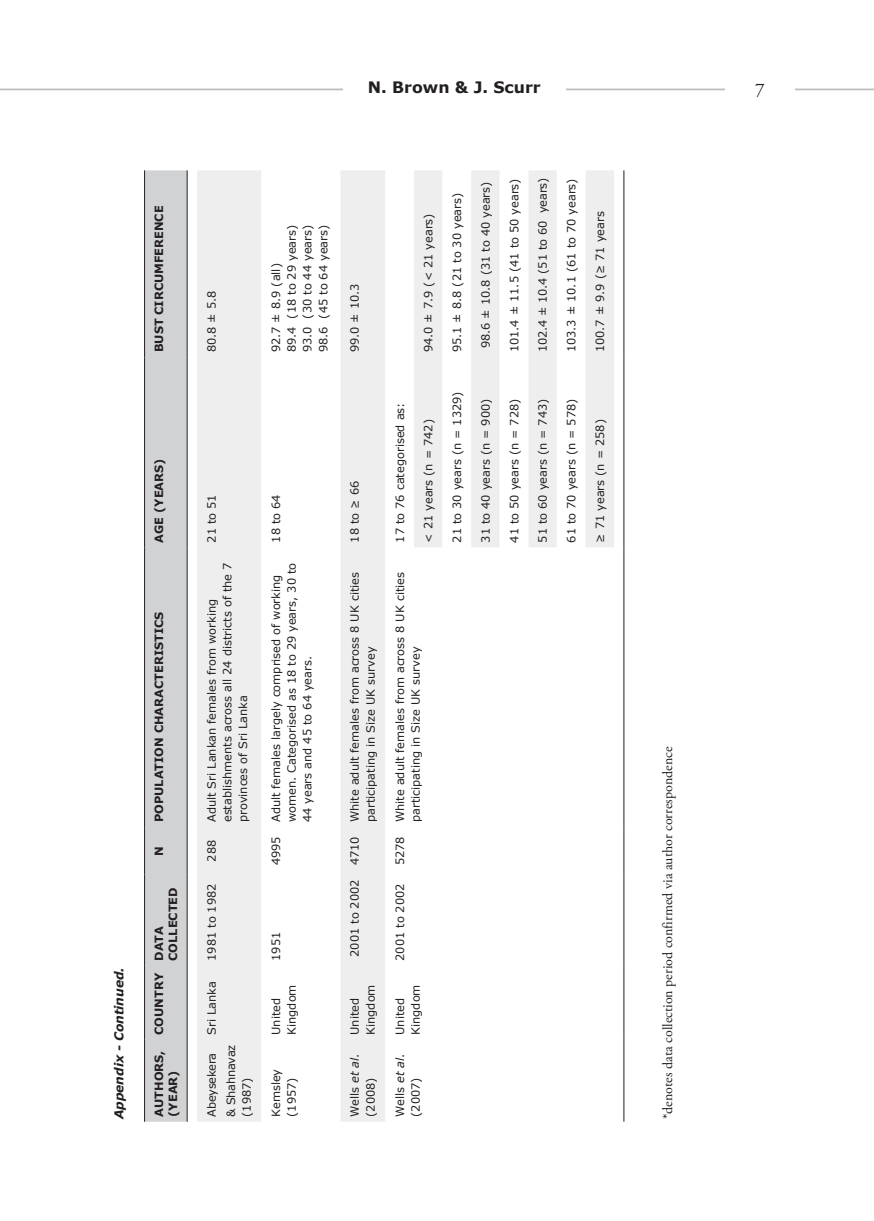
<style>
.page{position:relative;width:874px;height:1221px;background:#fff}
.page>*{position:absolute;margin:0;border:0;box-sizing:border-box;transform-origin:0 0}
.t1{font:19.25px "Adobe Garamond Pro";color:#231f20}
.t2{font:700 15.75px "Verdana";color:#231f20}
.NOTE_Tabelle{font:14px "Adobe Garamond Pro";color:#231f20}
.DIDASCALIA_Figure_Ta{font:italic 700 12.25px "Verdana";letter-spacing:-.005em;color:#231f20}
.Tabelle_Interno_Verd{font:11.38px/15.8px "Verdana";color:#231f20}
.INTESTAZIONE_Sinistr{font:700 11.38px/14px "Verdana";color:#231f20}
.Tabelle_Interno_Verd-2{font:11.38px/19.2px "Verdana";letter-spacing:-.02em;color:#231f20}
.s1{font-style:italic}
</style>
<div class="page">
<hr style="left:15px;top:89px;width:858px;height:1px;background:#231f20">
<div style="left:724px;top:80px;width:70px;height:18px;background:#fff"></div>
<svg style="left:0;top:89px;width:15px;height:1px"></svg>
<div style="left:343px;top:75px;width:222px;height:24px;background:#fff"></div>
<svg style="left:145px;top:170px;width:42px;height:951px;background:#d0d1d3"></svg>
<div style="left:197px;top:170px;width:64px;height:951px;background:#eeeeef"></div>
<svg style="left:341px;top:170px;width:272px;height:951px"></svg>
<hr style="left:144px;top:1039px;width:1px;height:82px;background:#231f20">
<hr style="left:144px;top:965px;width:1px;height:74px;background:#231f20">
<hr style="left:144px;top:874px;width:1px;height:91px;background:#231f20">
<hr style="left:144px;top:827px;width:1px;height:47px;background:#231f20">
<hr style="left:144px;top:547px;width:1px;height:280px;background:#231f20">
<hr style="left:144px;top:357px;width:1px;height:190px;background:#231f20">
<hr style="left:144px;top:170px;width:1px;height:187px;background:#231f20">
<hr style="left:187px;top:1039px;width:1px;height:82px;background:#231f20">
<hr style="left:187px;top:965px;width:1px;height:74px;background:#231f20">
<hr style="left:187px;top:874px;width:1px;height:91px;background:#231f20">
<hr style="left:187px;top:827px;width:1px;height:47px;background:#231f20">
<hr style="left:187px;top:547px;width:1px;height:280px;background:#231f20">
<hr style="left:187px;top:357px;width:1px;height:190px;background:#231f20">
<hr style="left:187px;top:170px;width:1px;height:187px;background:#231f20">
<hr style="left:623px;top:1039px;width:1px;height:82px;background:#231f20">
<hr style="left:623px;top:965px;width:1px;height:74px;background:#231f20">
<hr style="left:623px;top:874px;width:1px;height:91px;background:#231f20">
<hr style="left:623px;top:827px;width:1px;height:47px;background:#231f20">
<hr style="left:623px;top:547px;width:1px;height:280px;background:#231f20">
<hr style="left:623px;top:357px;width:1px;height:190px;background:#231f20">
<hr style="left:623px;top:170px;width:1px;height:187px;background:#231f20">
<h2 class="t2" style="left:368px;top:76px;width:174px">N. Brown &amp; J. Scurr</h2>
<h1 class="t1" style="left:754px;top:79px;width:11px">7</h1>
<p class="DIDASCALIA_Figure_Ta" style="left:110px;top:1119px;width:154px;rotate:-90deg">Appendix - Continued.</p>
<p class="INTESTAZIONE_Sinistr" style="left:152px;top:352px;width:148px;rotate:-90deg">BUST CIRCUMFERENCE</p>
<p class="INTESTAZIONE_Sinistr" style="left:152px;top:542px;width:86px;rotate:-90deg">AGE (YEARS)</p>
<p class="INTESTAZIONE_Sinistr" style="left:152px;top:822px;width:212px;rotate:-90deg">POPULATION CHARACTERISTICS</p>
<p class="INTESTAZIONE_Sinistr" style="left:152px;top:855px;width:11px;rotate:-90deg">N</p>
<p class="INTESTAZIONE_Sinistr" style="left:152px;top:960px;width:75px;rotate:-90deg">DATA<br>COLLECTED</p>
<p class="INTESTAZIONE_Sinistr" style="left:152px;top:1034px;width:63px;rotate:-90deg">COUNTRY</p>
<p class="INTESTAZIONE_Sinistr" style="left:152px;top:1116px;width:68px;rotate:-90deg">AUTHORS, (YEAR)</p>
<p class="Tabelle_Interno_Verd" style="left:203px;top:352px;width:63px;rotate:-90deg">80.8 ± 5.8</p>
<p class="Tabelle_Interno_Verd" style="left:268px;top:352px;width:129px;rotate:-90deg">92.7 ± 8.9 (all)<br>89.4 (18 to 29 years)<br>93.0 (30 to 44 years)<br>98.6 (45 to 64 years)</p>
<p class="Tabelle_Interno_Verd" style="left:203px;top:542px;width:50px;rotate:-90deg">21 to 51</p>
<p class="Tabelle_Interno_Verd" style="left:203px;top:822px;width:261px;rotate:-90deg">Adult Sri Lankan females from working establishments across all 24 districts of the 7 provinces of Sri Lanka</p>
<p class="Tabelle_Interno_Verd" style="left:203px;top:861px;width:23px;rotate:-90deg">288</p>
<p class="Tabelle_Interno_Verd" style="left:203px;top:960px;width:79px;rotate:-90deg">1981 to 1982</p>
<p class="Tabelle_Interno_Verd" style="left:203px;top:1034px;width:55px;rotate:-90deg">Sri Lanka</p>
<p class="Tabelle_Interno_Verd-2" style="left:202px;top:1116px;width:73px;rotate:-90deg">Abeysekera &amp; Shahnavaz</p>
<p class="Tabelle_Interno_Verd" style="left:238px;top:1116px;width:41px;rotate:-90deg">(1987)</p>
<p class="Tabelle_Interno_Verd" style="left:268px;top:542px;width:50px;rotate:-90deg">18 to 64</p>
<p class="Tabelle_Interno_Verd" style="left:268px;top:822px;width:261px;rotate:-90deg">Adult females largely comprised of working women. Categorised as 18 to 29 years, 30 to<br>44 years and 45 to 64 years.</p>
<p class="Tabelle_Interno_Verd" style="left:268px;top:865px;width:30px;rotate:-90deg">4995</p>
<p class="Tabelle_Interno_Verd" style="left:268px;top:960px;width:30px;rotate:-90deg">1951</p>
<p class="Tabelle_Interno_Verd" style="left:268px;top:1034px;width:52px;rotate:-90deg">United<br>Kingdom</p>
<p class="Tabelle_Interno_Verd" style="left:268px;top:1116px;width:49px;rotate:-90deg">Kemsley (1957)</p>
<p class="Tabelle_Interno_Verd" style="left:346px;top:352px;width:71px;rotate:-90deg">99.0 ± 10.3</p>
<p class="Tabelle_Interno_Verd" style="left:420px;top:352px;width:140px;rotate:-90deg">94.0 ± 7.9 (&lt; 21 years)</p>
<p class="Tabelle_Interno_Verd" style="left:449px;top:352px;width:161px;rotate:-90deg">95.1 ± 8.8 (21 to 30 years)</p>
<p class="Tabelle_Interno_Verd" style="left:477px;top:348px;width:168px;rotate:-90deg">98.6 ± 10.8 (31 to 40 years)</p>
<p class="Tabelle_Interno_Verd" style="left:506px;top:352px;width:175px;rotate:-90deg">101.4 ± 11.5 (41 to 50 years)</p>
<p class="Tabelle_Interno_Verd" style="left:534px;top:352px;width:176px;rotate:-90deg">102.4 ± 10.4 (51 to 60 years)</p>
<p class="Tabelle_Interno_Verd" style="left:563px;top:352px;width:175px;rotate:-90deg">103.3 ± 10.1 (61 to 70 years)</p>
<p class="Tabelle_Interno_Verd" style="left:591px;top:352px;width:142px;rotate:-90deg">100.7 ± 9.9 (≥ 71 years</p>
<p class="Tabelle_Interno_Verd" style="left:346px;top:542px;width:63px;rotate:-90deg">18 to ≥ 66</p>
<p class="Tabelle_Interno_Verd" style="left:391px;top:542px;width:142px;rotate:-90deg">17 to 76 categorised as:</p>
<p class="Tabelle_Interno_Verd" style="left:420px;top:542px;width:125px;rotate:-90deg">&lt; 21 years (n = 742)</p>
<p class="Tabelle_Interno_Verd" style="left:449px;top:542px;width:153px;rotate:-90deg">21 to 30 years (n = 1329)</p>
<p class="Tabelle_Interno_Verd" style="left:477px;top:542px;width:145px;rotate:-90deg">31 to 40 years (n = 900)</p>
<p class="Tabelle_Interno_Verd" style="left:506px;top:542px;width:145px;rotate:-90deg">41 to 50 years (n = 728)</p>
<p class="Tabelle_Interno_Verd" style="left:534px;top:542px;width:145px;rotate:-90deg">51 to 60 years (n = 743)</p>
<p class="Tabelle_Interno_Verd" style="left:563px;top:542px;width:145px;rotate:-90deg">61 to 70 years (n = 578)</p>
<p class="Tabelle_Interno_Verd" style="left:591px;top:542px;width:125px;rotate:-90deg">≥ 71 years (n = 258)</p>
<p class="Tabelle_Interno_Verd" style="left:346px;top:822px;width:252px;rotate:-90deg">White adult females from across 8 UK cities participating in Size UK survey</p>
<p class="Tabelle_Interno_Verd" style="left:391px;top:822px;width:252px;rotate:-90deg">White adult females from across 8 UK cities participating in Size UK survey</p>
<p class="Tabelle_Interno_Verd" style="left:346px;top:865px;width:30px;rotate:-90deg">4710</p>
<p class="Tabelle_Interno_Verd" style="left:391px;top:865px;width:30px;rotate:-90deg">5278</p>
<p class="Tabelle_Interno_Verd" style="left:346px;top:956px;width:79px;rotate:-90deg">2001 to 2002</p>
<p class="Tabelle_Interno_Verd" style="left:391px;top:960px;width:79px;rotate:-90deg">2001 to 2002</p>
<p class="Tabelle_Interno_Verd" style="left:346px;top:1034px;width:52px;rotate:-90deg">United<br>Kingdom</p>
<p class="Tabelle_Interno_Verd" style="left:391px;top:1034px;width:52px;rotate:-90deg">United<br>Kingdom</p>
<p class="Tabelle_Interno_Verd" style="left:346px;top:1116px;width:64px;rotate:-90deg">Wells <span class="s1">et al</span>. (2008)</p>
<p class="Tabelle_Interno_Verd" style="left:391px;top:1116px;width:64px;rotate:-90deg">Wells <span class="s1">et al</span>. (2007)</p>
<p class="NOTE_Tabelle" style="left:659px;top:1119px;width:374px;rotate:-90deg">*denotes data collection period confirmed via author correspondence</p>
</div>
